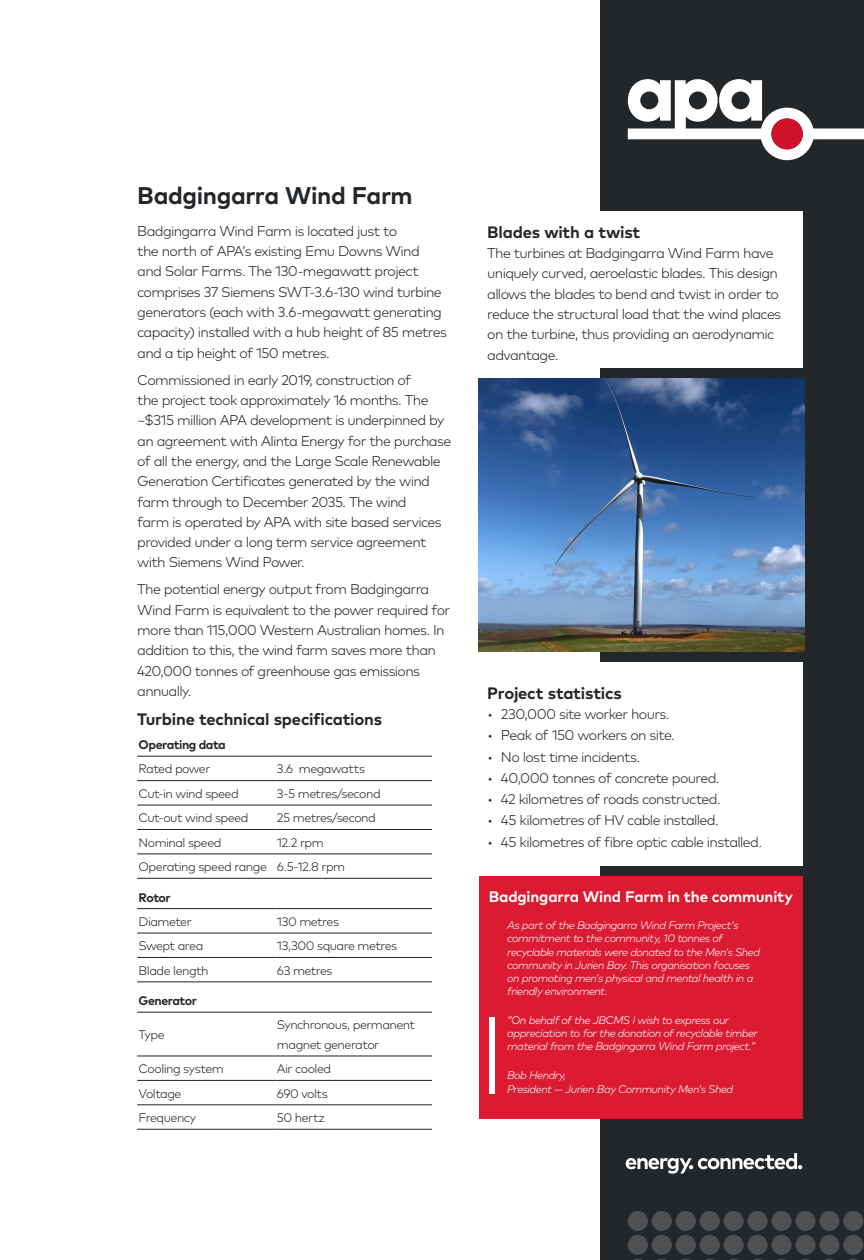
<style>
.page{position:relative;width:864px;height:1260px;background:#fff}
.page>*{position:absolute;margin:0;border:0;box-sizing:border-box;transform-origin:0 0}
.t1{font:700 24.12px "Mark Pro";letter-spacing:-.02em;color:#23272a}
.t2{font:700 16.55px "Mark Pro";letter-spacing:-.01em;color:#23272a}
.t3{font:700 15.15px "Mark Pro";letter-spacing:-.01em;color:#fff}
.p_grey{font:300 14.14px/20.3px "Mark Pro";letter-spacing:-.045em;color:#23272a}
.p_grey-2{font:300 12.39px/20.3px "Mark Pro";letter-spacing:-.045em;color:#23272a}
.p_grey-3{font:700 12.39px "Mark Pro";letter-spacing:-.04em;color:#23272a}
.p_grey-4{font:italic 300 11.02px/13.2px "Mark Pro";letter-spacing:-.045em;color:#fff}
</style>
<div class="page">
<div style="left:600px;top:0;width:263px;height:1260px;background:#23272a"></div>
<div style="left:842px;top:1211px;width:21px;height:20px;background:#4e5052;border-radius:50%"></div>
<div style="left:818px;top:1211px;width:21px;height:20px;background:#4e5052;border-radius:50%"></div>
<div style="left:795px;top:1211px;width:20px;height:20px;background:#4e5052;border-radius:50%"></div>
<div style="left:771px;top:1211px;width:20px;height:20px;background:#4e5052;border-radius:50%"></div>
<div style="left:747px;top:1211px;width:20px;height:20px;background:#4e5052;border-radius:50%"></div>
<div style="left:723px;top:1211px;width:20px;height:20px;background:#4e5052;border-radius:50%"></div>
<div style="left:699px;top:1211px;width:20px;height:20px;background:#4e5052;border-radius:50%"></div>
<div style="left:675px;top:1211px;width:20px;height:20px;background:#4e5052;border-radius:50%"></div>
<div style="left:651px;top:1211px;width:20px;height:20px;background:#4e5052;border-radius:50%"></div>
<div style="left:627px;top:1211px;width:20px;height:20px;background:#4e5052;border-radius:50%"></div>
<div style="left:842px;top:1235px;width:21px;height:20px;background:#4e5052;border-radius:50%"></div>
<div style="left:818px;top:1235px;width:21px;height:20px;background:#4e5052;border-radius:50%"></div>
<div style="left:795px;top:1235px;width:20px;height:20px;background:#4e5052;border-radius:50%"></div>
<div style="left:771px;top:1235px;width:20px;height:20px;background:#4e5052;border-radius:50%"></div>
<div style="left:747px;top:1235px;width:20px;height:20px;background:#4e5052;border-radius:50%"></div>
<div style="left:723px;top:1235px;width:20px;height:20px;background:#4e5052;border-radius:50%"></div>
<div style="left:699px;top:1235px;width:20px;height:20px;background:#4e5052;border-radius:50%"></div>
<div style="left:675px;top:1235px;width:20px;height:20px;background:#4e5052;border-radius:50%"></div>
<div style="left:651px;top:1235px;width:20px;height:20px;background:#4e5052;border-radius:50%"></div>
<div style="left:627px;top:1235px;width:20px;height:20px;background:#4e5052;border-radius:50%"></div>
<svg style="left:634px;top:1259px;width:224px;height:1px"></svg>
<hr style="left:137px;top:756px;width:138px;height:1px;background:#231f20">
<hr style="left:275px;top:756px;width:157px;height:1px;background:#231f20">
<hr style="left:137px;top:780px;width:138px;height:1px;background:#231f20">
<hr style="left:275px;top:780px;width:157px;height:1px;background:#231f20">
<hr style="left:137px;top:805px;width:138px;height:1px;background:#231f20">
<hr style="left:275px;top:805px;width:157px;height:1px;background:#231f20">
<hr style="left:137px;top:829px;width:138px;height:1px;background:#231f20">
<hr style="left:275px;top:829px;width:157px;height:1px;background:#231f20">
<hr style="left:137px;top:854px;width:138px;height:1px;background:#231f20">
<hr style="left:275px;top:854px;width:157px;height:1px;background:#231f20">
<hr style="left:137px;top:878px;width:138px;height:1px;background:#231f20">
<hr style="left:275px;top:878px;width:157px;height:1px;background:#231f20">
<hr style="left:137px;top:908px;width:138px;height:1px;background:#231f20">
<hr style="left:275px;top:908px;width:157px;height:1px;background:#231f20">
<hr style="left:137px;top:933px;width:138px;height:1px;background:#231f20">
<hr style="left:275px;top:933px;width:157px;height:1px;background:#231f20">
<hr style="left:137px;top:957px;width:138px;height:1px;background:#231f20">
<hr style="left:275px;top:957px;width:157px;height:1px;background:#231f20">
<hr style="left:137px;top:982px;width:138px;height:1px;background:#231f20">
<hr style="left:275px;top:982px;width:157px;height:1px;background:#231f20">
<hr style="left:137px;top:1012px;width:138px;height:1px;background:#231f20">
<hr style="left:275px;top:1012px;width:157px;height:1px;background:#231f20">
<hr style="left:137px;top:1056px;width:138px;height:1px;background:#231f20">
<hr style="left:275px;top:1056px;width:157px;height:1px;background:#231f20">
<hr style="left:137px;top:1080px;width:138px;height:1px;background:#231f20">
<hr style="left:275px;top:1080px;width:157px;height:1px;background:#231f20">
<hr style="left:137px;top:1105px;width:138px;height:1px;background:#231f20">
<hr style="left:275px;top:1105px;width:157px;height:1px;background:#231f20">
<hr style="left:137px;top:1129px;width:138px;height:1px;background:#231f20">
<hr style="left:275px;top:1129px;width:157px;height:1px;background:#231f20">
<div style="left:487px;top:662px;width:315px;height:203px;background:#fff"></div>
<div style="left:487px;top:211px;width:315px;height:157px;background:#fff"></div>
<img style="left:478px;top:378px;width:325px;height:273px">
<div style="left:478px;top:876px;width:324px;height:243px;background:#dc1a32"></div>
<div style="left:488px;top:1017px;width:6px;height:77px;background:#fff"></div>
<svg style="left:627px;top:79px;width:236px;height:81px"></svg>
<svg style="left:625px;top:1153px;width:177px;height:21px"></svg>
<p class="t1" style="left:137px;top:177px;width:277px">Badgingarra Wind Farm</p>
<p class="p_grey" style="left:137px;top:219px;width:311px">Badgingarra Wind Farm is located just to<br>the north of APA’s existing Emu Downs Wind and Solar Farms. The 130-megawatt project comprises 37 Siemens SWT-3.6-130 wind turbine generators (each with 3.6-megawatt generating capacity) installed with a hub height of 85 metres and a tip height of 150 metres.</p>
<p class="p_grey" style="left:137px;top:368px;width:315px">Commissioned in early 2019, construction of<br>the project took approximately 16 months. The ~$315 million APA development is underpinned by an agreement with Alinta Energy for the purchase of all the energy, and the Large Scale Renewable Generation Certificates generated by the wind farm through to December 2035. The wind<br>farm is operated by APA with site based services provided under a long term service agreement with Siemens Wind Power.</p>
<p class="p_grey" style="left:137px;top:578px;width:314px">The potential energy output from Badgingarra Wind Farm is equivalent to the power required for more than 115,000 Western Australian homes. In addition to this, the wind farm saves more than 420,000 tonnes of greenhouse gas emissions annually.</p>
<p class="t2" style="left:137px;top:707px;width:246px">Turbine technical specifications</p>
<p class="p_grey-3" style="left:139px;top:735px;width:89px">Operating data</p>
<p class="p_grey-2" style="left:139px;top:758px;width:73px">Rated power</p>
<p class="p_grey-2" style="left:277px;top:758px;width:90px">3.6 megawatts</p>
<p class="p_grey-2" style="left:139px;top:782px;width:102px">Cut-in wind speed</p>
<p class="p_grey-2" style="left:277px;top:782px;width:105px">3-5 metres/second</p>
<p class="p_grey-2" style="left:139px;top:807px;width:111px">Cut-out wind speed</p>
<p class="p_grey-2" style="left:277px;top:807px;width:100px">25 metres/second</p>
<p class="p_grey-2" style="left:139px;top:831px;width:84px">Nominal speed</p>
<p class="p_grey-2" style="left:277px;top:831px;width:48px">12.2 rpm</p>
<p class="p_grey-2" style="left:139px;top:855px;width:130px">Operating speed range</p>
<p class="p_grey-2" style="left:277px;top:855px;width:70px">6.5-12.8 rpm</p>
<p class="p_grey-3" style="left:139px;top:888px;width:34px">Rotor</p>
<p class="p_grey-2" style="left:139px;top:910px;width:55px">Diameter</p>
<p class="p_grey-2" style="left:277px;top:910px;width:63px">130 metres</p>
<p class="p_grey-2" style="left:139px;top:935px;width:66px">Swept area</p>
<p class="p_grey-2" style="left:277px;top:935px;width:122px">13,300 square metres</p>
<p class="p_grey-2" style="left:139px;top:959px;width:71px">Blade length</p>
<p class="p_grey-2" style="left:277px;top:959px;width:57px">63 metres</p>
<p class="p_grey-3" style="left:139px;top:992px;width:60px">Generator</p>
<p class="p_grey-2" style="left:139px;top:1023px;width:28px">Type</p>
<p class="p_grey-2" style="left:277px;top:1013px;width:140px">Synchronous, permanent magnet generator</p>
<p class="p_grey-2" style="left:139px;top:1058px;width:87px">Cooling system</p>
<p class="p_grey-2" style="left:277px;top:1058px;width:56px">Air cooled</p>
<p class="p_grey-2" style="left:139px;top:1082px;width:44px">Voltage</p>
<p class="p_grey-2" style="left:277px;top:1082px;width:52px">690 volts</p>
<p class="p_grey-2" style="left:139px;top:1106px;width:59px">Frequency</p>
<p class="p_grey-2" style="left:277px;top:1106px;width:49px">50 hertz</p>
<p class="t2" style="left:487px;top:219px;width:154px">Blades with a twist</p>
<p class="p_grey" style="left:487px;top:242px;width:295px">The turbines at Badgingarra Wind Farm have uniquely curved, aeroelastic blades. This design allows the blades to bend and twist in order to reduce the structural load that the wind places on the turbine, thus providing an aerodynamic advantage.</p>
<p class="t2" style="left:487px;top:680px;width:136px">Project statistics</p>
<p class="p_grey" style="left:487px;top:703px;width:184px">• 230,000 site worker hours.</p>
<p class="p_grey" style="left:487px;top:724px;width:189px">• Peak of 150 workers on site.</p>
<p class="p_grey" style="left:487px;top:745px;width:154px">• No lost time incidents.</p>
<p class="p_grey" style="left:487px;top:767px;width:234px">• 40,000 tonnes of concrete poured.</p>
<p class="p_grey" style="left:487px;top:788px;width:235px">• 42 kilometres of roads constructed.</p>
<p class="p_grey" style="left:487px;top:809px;width:233px">• 45 kilometres of HV cable installed.</p>
<p class="p_grey" style="left:487px;top:831px;width:276px">• 45 kilometres of fibre optic cable installed.</p>
<p class="t3" style="left:488px;top:885px;width:305px">Badgingarra Wind Farm in the community</p>
<p class="p_grey-4" style="left:507px;top:918px;width:254px">As part of the Badgingarra Wind Farm Project’s commitment to the community, 10 tonnes of recyclable materials were donated to the Men’s Shed community in Jurien Bay. This organisation focuses on promoting men’s physical and mental health in a friendly environment.</p>
<p class="p_grey-4" style="left:507px;top:1012px;width:252px">“On behalf of the JBCMS I wish to express our appreciation to for the donation of recyclable timber material from the Badgingarra Wind Farm project.”</p>
<p class="p_grey-4" style="left:507px;top:1067px;width:61px">Bob Hendry,</p>
<p class="p_grey-4" style="left:507px;top:1082px;width:228px">President — Jurien Bay Community Men’s Shed</p>
</div>
